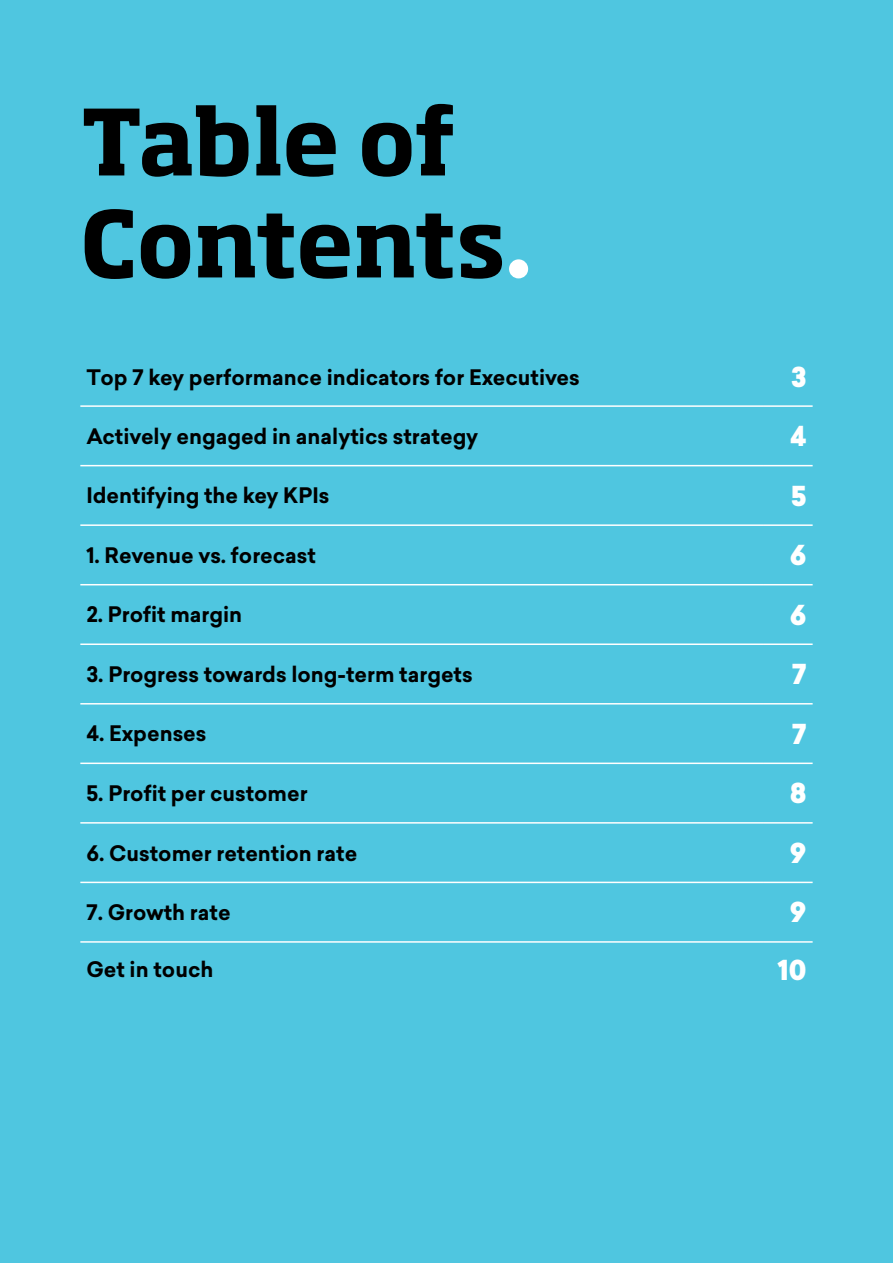
<style>
.page{position:relative;width:893px;height:1263px;background:#4fc6e0}
.page>*{position:absolute;margin:0;border:0;box-sizing:border-box;transform-origin:0 0}
.t1{font:700 90px/102px "Soho Std";letter-spacing:-.015em;color:#000}
.t2{font:900 27px "Sailec";color:#fff}
.t3{font:700 21px "Sailec";color:#000}
.s1{font-family:"Sailec";font-weight:900;color:#fff}
</style>
<div class="page">
<hr style="left:80px;top:405px;width:683px;height:2px;background:#fff">
<hr style="left:763px;top:405px;width:50px;height:2px;background:#fff">
<hr style="left:80px;top:465px;width:683px;height:1px;background:#fff">
<hr style="left:763px;top:465px;width:50px;height:1px;background:#fff">
<hr style="left:80px;top:524px;width:683px;height:2px;background:#fff">
<hr style="left:763px;top:524px;width:50px;height:2px;background:#fff">
<hr style="left:80px;top:584px;width:683px;height:1px;background:#fff">
<hr style="left:763px;top:584px;width:50px;height:1px;background:#fff">
<hr style="left:80px;top:643px;width:683px;height:2px;background:#fff">
<hr style="left:763px;top:643px;width:50px;height:2px;background:#fff">
<hr style="left:763px;top:703px;width:50px;height:1px;background:#fff">
<hr style="left:80px;top:703px;width:683px;height:1px;background:#fff">
<hr style="left:80px;top:762px;width:683px;height:2px;background:#fff">
<hr style="left:80px;top:822px;width:683px;height:2px;background:#fff">
<hr style="left:80px;top:882px;width:683px;height:1px;background:#fff">
<hr style="left:80px;top:941px;width:683px;height:2px;background:#fff">
<hr style="left:763px;top:762px;width:50px;height:2px;background:#fff">
<hr style="left:763px;top:822px;width:50px;height:2px;background:#fff">
<hr style="left:763px;top:882px;width:50px;height:1px;background:#fff">
<hr style="left:763px;top:941px;width:50px;height:2px;background:#fff">
<h1 class="t1" style="left:80px;top:88px;width:452px">Table of<br>Contents<span class="s1">.</span></h1>
<p class="t3" style="left:86px;top:362px;width:495px">Top 7 key performance indicators for Executives</p>
<p class="t2" style="left:791px;top:357px;width:17px">3</p>
<p class="t3" style="left:86px;top:421px;width:393px">Actively engaged in analytics strategy</p>
<p class="t2" style="left:790px;top:417px;width:18px">4</p>
<p class="t3" style="left:86px;top:481px;width:245px">Identifying the key KPIs</p>
<p class="t2" style="left:791px;top:476px;width:17px">5</p>
<p class="t3" style="left:86px;top:540px;width:231px">1. Revenue vs. forecast</p>
<p class="t2" style="left:790px;top:536px;width:18px">6</p>
<p class="t3" style="left:86px;top:600px;width:157px">2. Profit margin</p>
<p class="t2" style="left:790px;top:595px;width:18px">6</p>
<p class="t3" style="left:86px;top:659px;width:388px">3. Progress towards long-term targets</p>
<p class="t2" style="left:792px;top:655px;width:16px">7</p>
<p class="t3" style="left:86px;top:719px;width:122px">4. Expenses</p>
<p class="t2" style="left:792px;top:714px;width:16px">7</p>
<p class="t3" style="left:86px;top:778px;width:223px">5. Profit per customer</p>
<p class="t2" style="left:790px;top:774px;width:18px">8</p>
<p class="t3" style="left:86px;top:838px;width:272px">6. Customer retention rate</p>
<p class="t2" style="left:790px;top:833px;width:18px">9</p>
<p class="t3" style="left:86px;top:897px;width:146px">7. Growth rate</p>
<p class="t2" style="left:790px;top:893px;width:18px">9</p>
<p class="t3" style="left:86px;top:955px;width:129px">Get in touch</p>
<p class="t2" style="left:778px;top:950px;width:30px">10</p>
</div>
